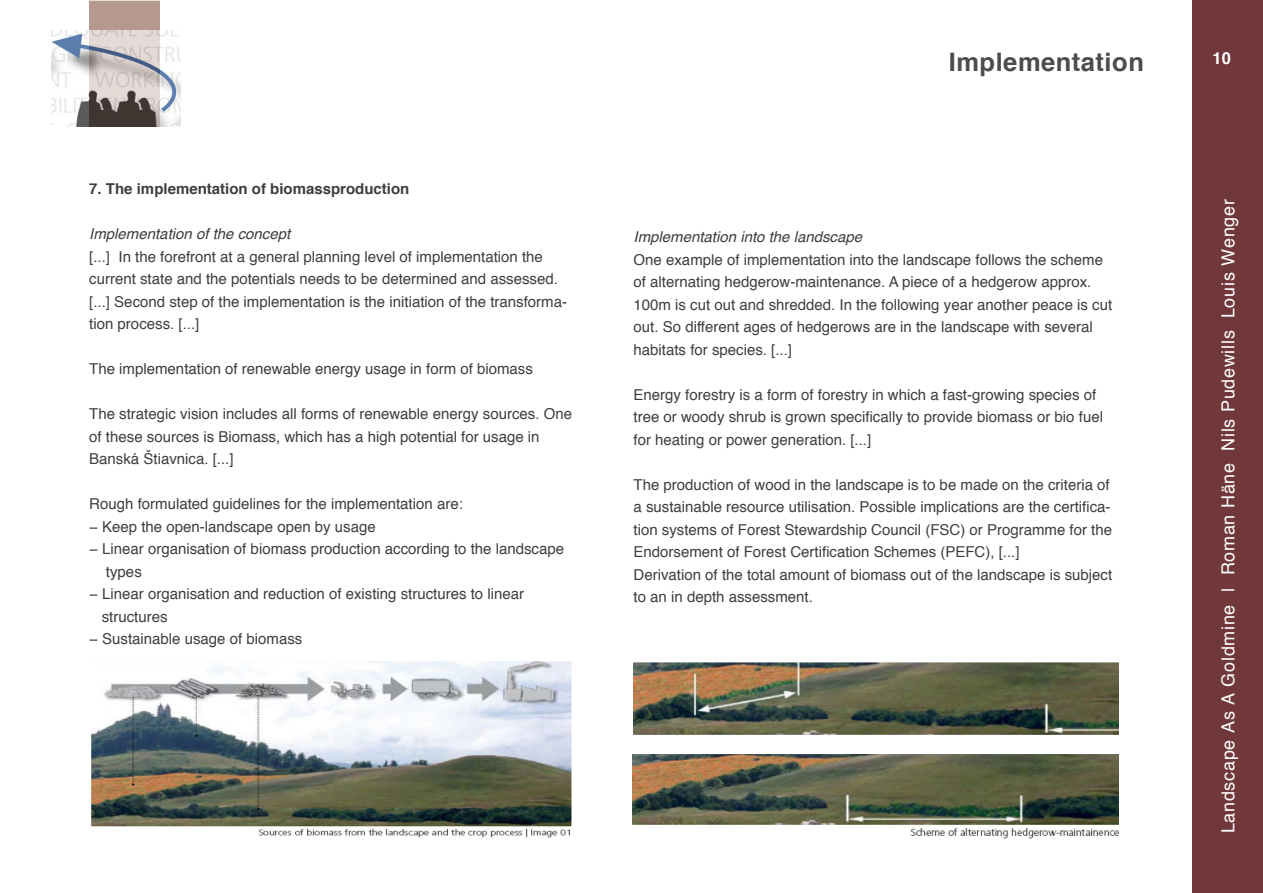
<style>
.page{position:relative;width:1263px;height:893px;background:#fff}
.page>*{position:absolute;margin:0;border:0;box-sizing:border-box;transform-origin:0 0}
.t1{font:700 25.5px "Helvetica";letter-spacing:.02em;color:#4b4c4d}
.t2{font:18px "Helvetica";letter-spacing:.04em;color:#fff}
.t3{font:700 16.5px "Helvetica";color:#fff}
.t4{font:15px/22.5px "Helvetica";color:#3e3e3f}
.t5{font:italic 15px "Helvetica";color:#3e3e3f}
.t6{font:700 15px "Helvetica";color:#3e3e3f}
</style>
<div class="page">
<div style="left:89px;top:0;width:71px;height:126px;background:#b5998f"></div>
<div style="left:1192px;top:0;width:71px;height:893px;background:#71383b"></div>
<img style="left:51px;top:30px;width:129px;height:96px">
<img style="left:91px;top:662px;width:481px;height:176px">
<img style="left:633px;top:754px;width:485px;height:85px">
<img style="left:634px;top:662px;width:484px;height:73px">
<p class="t6" style="left:89px;top:177px;width:322px">7. The implementation of biomassproduction</p>
<p class="t5" style="left:89px;top:222px;width:202px">Implementation of the concept</p>
<p class="t4" style="left:89px;top:246px;width:470px">[...] In the forefront at a general planning level of implementation the current state and the potentials needs to be determined and assessed.</p>
<p class="t4" style="left:89px;top:291px;width:479px">[...] Second step of the implementation is the initiation of the transforma&shy;tion process. [...]</p>
<p class="t4" style="left:89px;top:358px;width:445px">The implementation of renewable energy usage in form of biomass</p>
<p class="t4" style="left:89px;top:403px;width:484px">The strategic vision includes all forms of renewable energy sources. One of these sources is Biomass, which has a high potential for usage in<br>Banská Štiavnica. [...]</p>
<p class="t4" style="left:89px;top:493px;width:375px">Rough formulated guidelines for the implementation are:</p>
<p class="t4" style="left:89px;top:516px;width:288px">− Keep the open-landscape open by usage</p>
<p class="t4" style="left:89px;top:538px;width:476px">− Linear organisation of biomass production according to the landscape</p>
<p class="t4" style="left:106px;top:561px;width:37px">types</p>
<p class="t4" style="left:89px;top:583px;width:436px">− Linear organisation and reduction of existing structures to linear</p>
<p class="t4" style="left:102px;top:606px;width:67px">structures</p>
<p class="t4" style="left:89px;top:628px;width:215px">− Sustainable usage of biomass</p>
<p class="t1" style="left:949px;top:41px;width:197px">Implementation</p>
<p class="t5" style="left:634px;top:225px;width:230px">Implementation into the landscape</p>
<p class="t4" style="left:634px;top:249px;width:480px">One example of implementation into the landscape follows the scheme of alternating hedgerow-maintenance. A piece of a hedgerow approx.<br>100m is cut out and shredded. In the following year another peace is cut out. So different ages of hedgerows are in the landscape with several habitats for species. [...]</p>
<p class="t4" style="left:634px;top:384px;width:471px">Energy forestry is a form of forestry in which a fast-growing species of tree or woody shrub is grown specifically to provide biomass or bio fuel for heating or power generation. [...]</p>
<p class="t4" style="left:634px;top:474px;width:480px">The production of wood in the landscape is to be made on the criteria of a sustainable resource utilisation. Possible implications are the certifica&shy;tion systems of Forest Stewardship Council (FSC) or Programme for the Endorsement of Forest Certification Schemes (PEFC), [...]</p>
<p class="t4" style="left:634px;top:564px;width:480px">Derivation of the total amount of biomass out of the landscape is subject to an in depth assessment.</p>
<p class="t3" style="left:1212px;top:45px;width:20px">10</p>
<p class="t2" style="left:1214px;top:833px;width:636px;rotate:-90deg">Landscape As A Goldmine | Roman Häne Nils Pudewills Louis Wenger</p>
</div>
